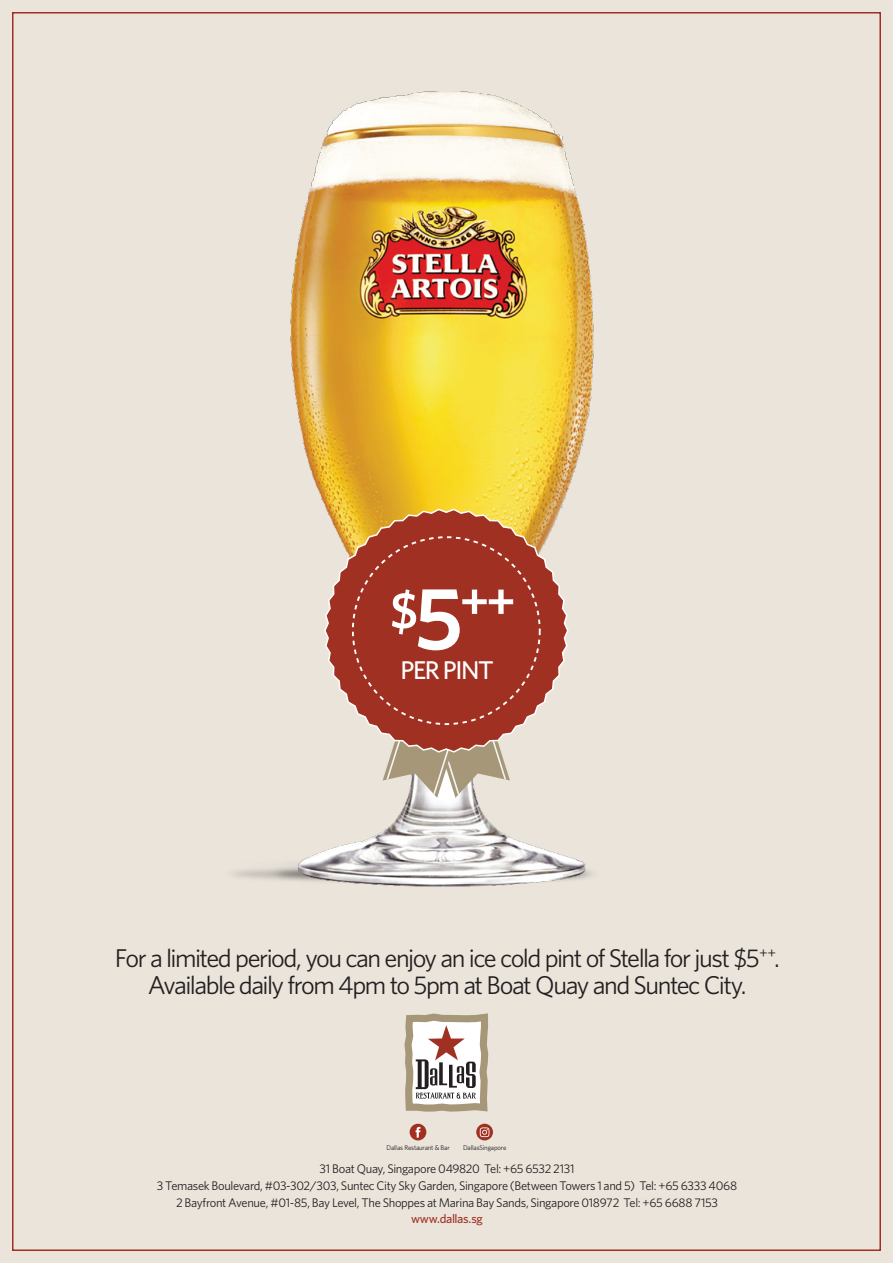
<style>
.page{position:relative;width:893px;height:1263px;background:#eae4db}
.page>*{position:absolute;margin:0;border:0;box-sizing:border-box;transform-origin:0 0}
.t1{font:25.65px/27px "Whitney";letter-spacing:-.06em;color:#231f20;text-align:center}
.t2{font:500 25.65px "Whitney";letter-spacing:-.055em;color:#fff}
.t3{font:12.45px "Whitney";letter-spacing:-.025em;color:#231f20}
.t4{font:500 12.45px "Whitney";letter-spacing:-.03em;color:#a03022}
.t5{font:6.9px "Whitney";letter-spacing:-.025em;color:#231f20}
</style>
<div class="page">
<svg style="left:404px;top:1013px;width:84px;height:99px;background:#c7bcb2"></svg>
<div style="left:410px;top:1124px;width:16px;height:16px;background:#a03022;border-radius:50%"></div>
<svg style="left:415px;top:1127px;width:5px;height:10px"></svg>
<svg style="left:476px;top:1124px;width:17px;height:16px"></svg>
<svg style="left:480px;top:1127px;width:9px;height:10px"></svg>
<img style="left:234px;top:91px;width:360px;height:796px">
<svg style="left:383px;top:753px;width:127px;height:45px"></svg>
<svg style="left:323px;top:508px;width:246px;height:245px"></svg>
<div style="left:351px;top:536px;width:190px;height:189px;background:#a03022;border-radius:50%"></div>
<svg style="left:392px;top:589px;width:121px;height:61px"></svg>
<h1 class="t2" style="left:401px;top:654px;width:95px">PER PINT</h1>
<h1 class="t1" style="left:115px;top:944px;width:667px">For a limited period, you can enjoy an ice cold pint of Stella for just $5<sup>++</sup>.<br>Available daily from 4pm to 5pm at Boat Quay and Suntec City.</h1>
<p class="t5" style="left:386px;top:1143px;width:65px">Dallas Restaurant &amp; Bar</p>
<p class="t5" style="left:463px;top:1143px;width:45px">DallasSingapore</p>
<p class="t3" style="left:320px;top:1161px;width:257px">31 Boat Quay, Singapore 049820 Tel: +65 6532 2131</p>
<p class="t4" style="left:411px;top:1211px;width:73px">www.dallas.sg</p>
<p class="t3" style="left:157px;top:1178px;width:582px">3 Temasek Boulevard, #03-302/303, Suntec City Sky Garden, Singapore (Between Towers 1 and 5) Tel: +65 6333 4068</p>
<p class="t3" style="left:176px;top:1195px;width:544px">2 Bayfront Avenue, #01-85, Bay Level, The Shoppes at Marina Bay Sands, Singapore 018972 Tel: +65 6688 7153</p>
</div>
